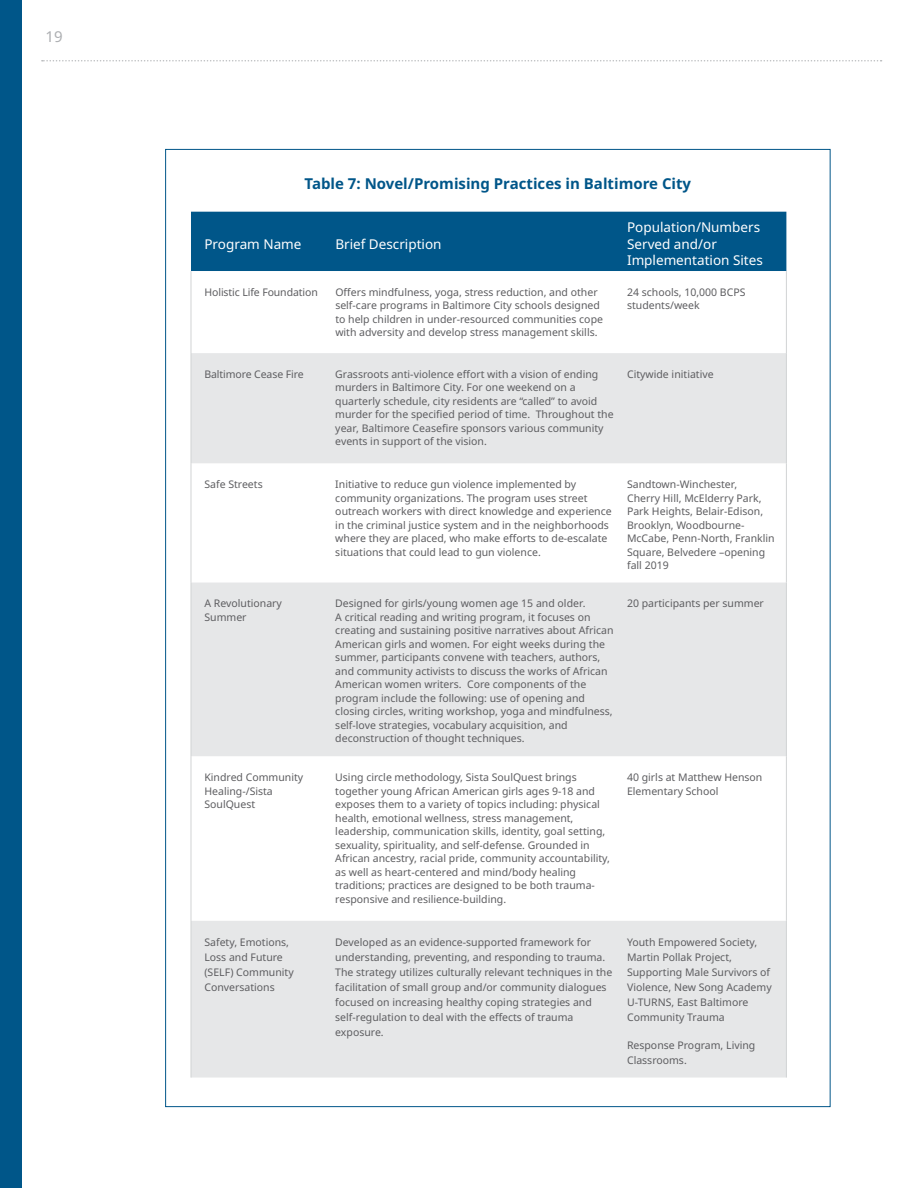
<style>
.page{position:relative;width:918px;height:1188px;background:#fff}
.page>*{position:absolute;margin:0;border:0;box-sizing:border-box;transform-origin:0 0}
.t1{font:700 15px "Noto Sans";color:#005689}
.t2{font:15px "Noto Sans";color:#adafb2}
.t3{font:13.5px/16.5px "Noto Sans";color:#fff}
.t4{font:10.5px/13.5px "Noto Sans";color:#5d5d60}
</style>
<div class="page">
<svg style="left:42px;top:60px;width:840px;height:2px"></svg>
<div style="left:0;top:0;width:22px;height:1188px;background:#005689"></div>
<div style="left:191px;top:212px;width:595px;height:59px;background:#005689"></div>
<svg style="left:192px;top:353px;width:594px;height:725px;fill:#e6e7e8"></svg>
<hr style="left:191px;top:271px;width:1px;height:82px;background:#d1d3d4">
<hr style="left:786px;top:271px;width:1px;height:82px;background:#d1d3d4">
<hr style="left:191px;top:353px;width:1px;height:110px;background:#d1d3d4">
<hr style="left:786px;top:353px;width:1px;height:110px;background:#d1d3d4">
<hr style="left:191px;top:583px;width:1px;height:173px;background:#d1d3d4">
<hr style="left:786px;top:583px;width:1px;height:173px;background:#d1d3d4">
<hr style="left:191px;top:756px;width:1px;height:165px;background:#d1d3d4">
<hr style="left:786px;top:756px;width:1px;height:165px;background:#d1d3d4">
<hr style="left:191px;top:921px;width:1px;height:157px;background:#d1d3d4">
<hr style="left:786px;top:921px;width:1px;height:157px;background:#d1d3d4">
<hr style="left:191px;top:463px;width:1px;height:120px;background:#d1d3d4">
<hr style="left:786px;top:463px;width:1px;height:120px;background:#d1d3d4">
<h1 class="t2" style="left:46px;top:26px;width:19px">19</h1>
<h1 class="t1" style="left:305px;top:173px;width:388px">Table 7: Novel/Promising Practices in Baltimore City</h1>
<p class="t3" style="left:204px;top:236px;width:99px">Program Name</p>
<p class="t3" style="left:335px;top:236px;width:108px">Brief Description</p>
<p class="t3" style="left:627px;top:219px;width:137px">Population/Numbers<br>Served and/or<br>Implementation Sites</p>
<p class="t4" style="left:204px;top:286px;width:115px">Holistic Life Foundation</p>
<p class="t4" style="left:335px;top:286px;width:269px">Offers mindfulness, yoga, stress reduction, and other self-care programs in Baltimore City schools designed to help children in under-resourced communities cope with adversity and develop stress management skills.</p>
<p class="t4" style="left:627px;top:286px;width:120px">24 schools, 10,000 BCPS students/week</p>
<p class="t4" style="left:204px;top:368px;width:101px">Baltimore Cease Fire</p>
<p class="t4" style="left:335px;top:368px;width:280px">Grassroots anti-violence effort with a vision of ending murders in Baltimore City. For one weekend on a quarterly schedule, city residents are “called” to avoid murder for the specified period of time. Throughout the year, Baltimore Ceasefire sponsors various community events in support of the vision.</p>
<p class="t4" style="left:627px;top:368px;width:88px">Citywide initiative</p>
<p class="t4" style="left:204px;top:478px;width:60px">Safe Streets</p>
<p class="t4" style="left:335px;top:478px;width:278px">Initiative to reduce gun violence implemented by community organizations. The program uses street outreach workers with direct knowledge and experience in the criminal justice system and in the neighborhoods where they are placed, who make efforts to de-escalate situations that could lead to gun violence.</p>
<p class="t4" style="left:627px;top:478px;width:149px">Sandtown-Winchester,<br>Cherry Hill, McElderry Park,<br>Park Heights, Belair-Edison,<br>Brooklyn, Woodbourne-<br>McCabe, Penn-North, Franklin<br>Square, Belvedere –opening fall 2019</p>
<p class="t4" style="left:204px;top:597px;width:79px">A Revolutionary<br>Summer</p>
<p class="t4" style="left:335px;top:597px;width:280px">Designed for girls/young women age 15 and older.<br>A critical reading and writing program, it focuses on creating and sustaining positive narratives about African American girls and women. For eight weeks during the summer, participants convene with teachers, authors, and community activists to discuss the works of African American women writers. Core components of the program include the following: use of opening and closing circles, writing workshop, yoga and mindfulness, self-love strategies, vocabulary acquisition, and deconstruction of thought techniques.</p>
<p class="t4" style="left:627px;top:597px;width:138px">20 participants per summer</p>
<p class="t4" style="left:204px;top:771px;width:100px">Kindred Community<br>Healing-/Sista<br>SoulQuest</p>
<p class="t4" style="left:335px;top:771px;width:276px">Using circle methodology, Sista SoulQuest brings together young African American girls ages 9-18 and exposes them to a variety of topics including: physical health, emotional wellness, stress management, leadership, communication skills, identity, goal setting, sexuality, spirituality, and self-defense. Grounded in African ancestry, racial pride, community accountability, as well as heart-centered and mind/body healing traditions; practices are designed to be both trauma&shy;responsive and resilience-building.</p>
<p class="t4" style="left:627px;top:771px;width:137px">40 girls at Matthew Henson<br>Elementary School</p>
<p class="t4" style="left:204px;top:935px;width:91px;line-height:15px">Safety, Emotions,<br>Loss and Future (SELF) Community<br>Conversations</p>
<p class="t4" style="left:335px;top:935px;width:279px;line-height:15px">Developed as an evidence-supported framework for understanding, preventing, and responding to trauma.<br>The strategy utilizes culturally relevant techniques in the facilitation of small group and/or community dialogues focused on increasing healthy coping strategies and self-regulation to deal with the effects of trauma exposure.</p>
<p class="t4" style="left:627px;top:935px;width:146px;line-height:15px">Youth Empowered Society,<br>Martin Pollak Project,<br>Supporting Male Survivors of<br>Violence, New Song Academy<br>U-TURNS, East Baltimore<br>Community Trauma</p>
<p class="t4" style="left:627px;top:1038px;width:130px;line-height:15px">Response Program, Living<br>Classrooms.</p>
</div>
